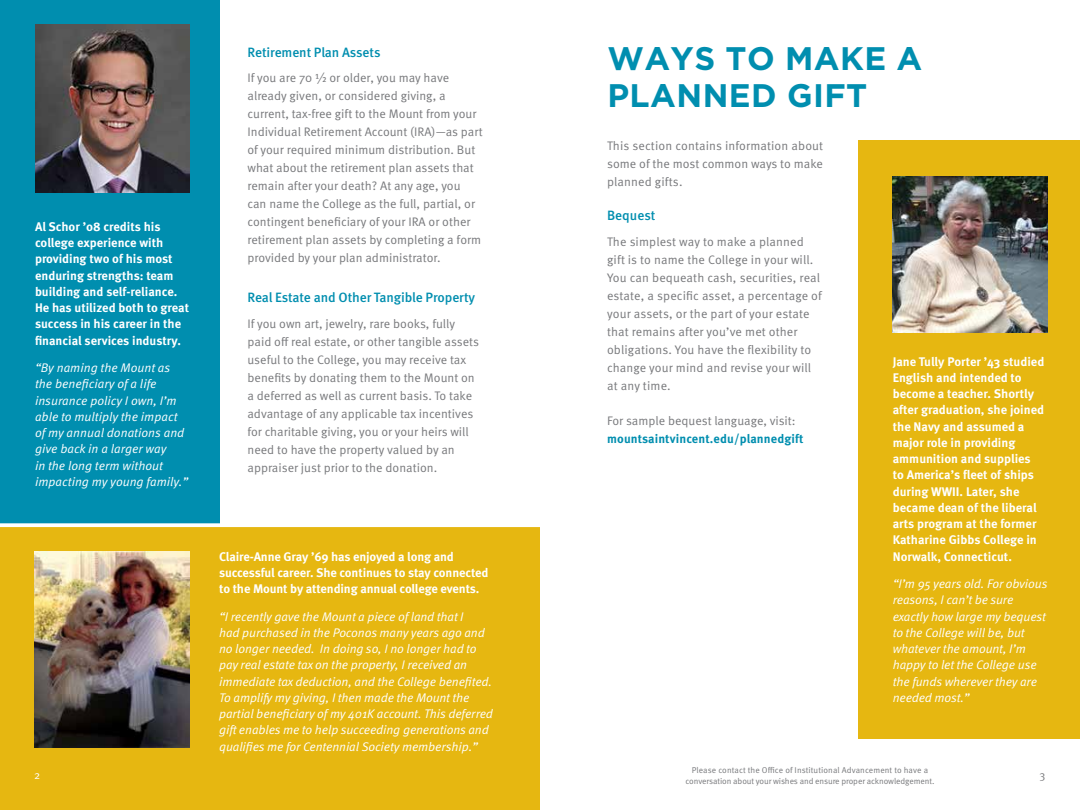
<style>
.page{position:relative;width:1080px;height:810px;background:#fff}
.page>*{position:absolute;margin:0;border:0;box-sizing:border-box;transform-origin:0 0}
.t1{font:700 32.62px/37px "Gotham";letter-spacing:.015em;color:#008eaf}
.t2{font:500 13.5px "Meta Pro";letter-spacing:-.01em;color:#008eaf}
.t3{font:italic 12.5px/16.2px "Meta Pro";letter-spacing:-.01em;color:#fff}
.t4{font:700 12.5px/16.2px "Meta Pro";color:#fff}
.t5{font:12.38px/18px "Meta Pro";color:#77787b}
.t6{font:700 12.38px "Meta Pro";letter-spacing:.01em;color:#008eaf}
.t7{font:11.25px "Meta Pro";color:#fff}
.t8{font:11.25px "Meta Pro";color:#77787b}
.t9{font:8.5px/11.2px "Meta Pro";letter-spacing:-.01em;color:#77787b;text-align:center}
</style>
<div class="page">
<div style="left:0;top:0;width:219px;height:576px;background:#008eaf"></div>
<div style="left:0;top:526px;width:540px;height:284px;background:#e6b711"></div>
<div style="left:859px;top:140px;width:221px;height:599px;background:#e6b711"></div>
<img style="left:893px;top:176px;width:155px;height:157px">
<img style="left:34px;top:551px;width:155px;height:197px">
<img style="left:35px;top:24px;width:154px;height:169px">
<hr style="left:0;top:523px;width:540px;height:4px;background:#fff">
<p class="t4" style="left:35px;top:219px;width:156px">Al Schor ’08 credits his college experience with providing two of his most enduring strengths: team building and self-reliance.<br>He has utilized both to great success in his career in the financial services industry.</p>
<p class="t3" style="left:35px;top:360px;width:155px">“By naming the Mount as the beneficiary of a life insurance policy I own, I’m able to multiply the impact of my annual donations and give back in a larger way<br>in the long term without impacting my young family.”</p>
<p class="t2" style="left:248px;top:43px;width:135px">Retirement Plan Assets</p>
<p class="t5" style="left:248px;top:69px;width:237px">If you are 70 ½ or older, you may have already given, or considered giving, a current, tax-free gift to the Mount from your Individual Retirement Account (IRA)—as part of your required minimum distribution. But what about the retirement plan assets that remain after your death? At any age, you can name the College as the full, partial, or contingent beneficiary of your IRA or other retirement plan assets by completing a form provided by your plan administrator.</p>
<p class="t2" style="left:248px;top:289px;width:229px">Real Estate and Other Tangible Property</p>
<p class="t5" style="left:248px;top:315px;width:233px">If you own art, jewelry, rare books, fully paid off real estate, or other tangible assets useful to the College, you may receive tax benefits by donating them to the Mount on a deferred as well as current basis. To take advantage of any applicable tax incentives for charitable giving, you or your heirs will need to have the property valued by an appraiser just prior to the donation.</p>
<p class="t4" style="left:219px;top:549px;width:271px">Claire-Anne Gray ’69 has enjoyed a long and successful career. She continues to stay connected to the Mount by attending annual college events.</p>
<p class="t3" style="left:219px;top:609px;width:275px">“I recently gave the Mount a piece of land that I<br>had purchased in the Poconos many years ago and no longer needed. In doing so, I no longer had to pay real estate tax on the property, I received an immediate tax deduction, and the College benefited.<br>To amplify my giving, I then made the Mount the partial beneficiary of my 401K account. This deferred gift enables me to help succeeding generations and qualifies me for Centennial Society membership.”</p>
<h1 class="t1" style="left:607px;top:39px;width:316px">WAYS TO MAKE A<br>PLANNED GIFT</h1>
<p class="t5" style="left:607px;top:137px;width:218px;text-align:justify">This section contains information about some of the most common ways to make planned gifts.</p>
<p class="t2" style="left:607px;top:207px;width:50px">Bequest</p>
<p class="t5" style="left:607px;top:233px;width:216px">The simplest way to make a planned gift is to name the College in your will.<br>You can bequeath cash, securities, real estate, a specific asset, a percentage of your assets, or the part of your estate that remains after you’ve met other obligations. You have the flexibility to change your mind and revise your will at any time.</p>
<p class="t5" style="left:607px;top:412px;width:190px">For sample bequest language, visit:</p>
<p class="t6" style="left:607px;top:430px;width:198px">mountsaintvincent.edu/plannedgift</p>
<p class="t4" style="left:893px;top:354px;width:153px">Jane Tully Porter ’43 studied<br>English and intended to become a teacher. Shortly after graduation, she joined the Navy and assumed a major role in providing ammunition and supplies to America’s fleet of ships during WWII. Later, she became dean of the liberal arts program at the former<br>Katharine Gibbs College in<br>Norwalk, Connecticut.</p>
<p class="t3" style="left:893px;top:576px;width:156px">“I’m 95 years old. For obvious reasons, I can’t be sure exactly how large my bequest to the College will be, but whatever the amount, I’m happy to let the College use the funds wherever they are needed most.”</p>
<p class="t9" style="left:686px;top:764px;width:250px">Please contact the Office of Institutional Advancement to have a conversation about your wishes and ensure proper acknowledgement.</p>
<p class="t7" style="left:34px;top:768px;width:8px">2</p>
<p class="t8" style="left:1040px;top:768px;width:7px">3</p>
</div>
